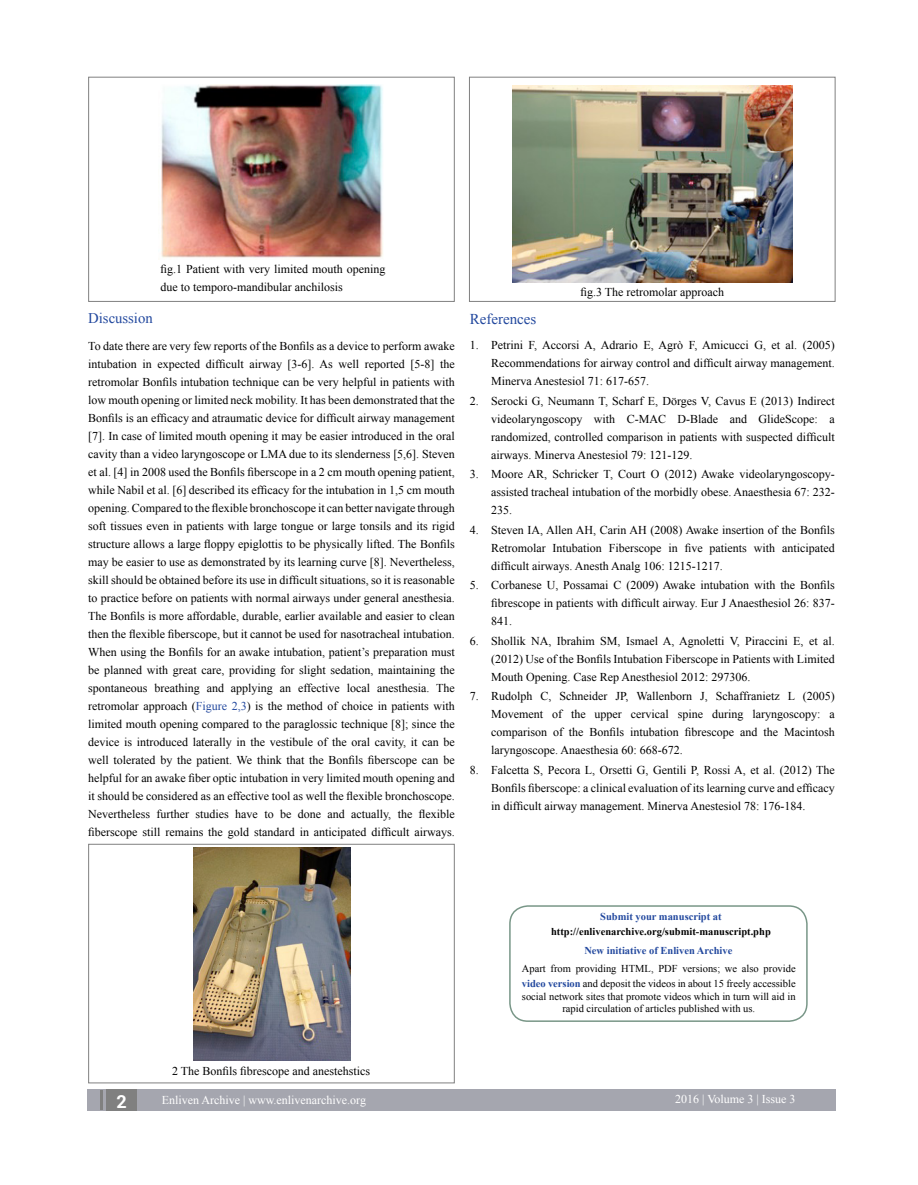
<style>
.page{position:relative;width:918px;height:1185px;background:#fff}
.page>*{position:absolute;margin:0;border:0;box-sizing:border-box;transform-origin:0 0}
.t1{font:700 18px "Roboto";color:#fff}
.Paragraph_Style3{font:15px "Times New Roman";color:#22489e}
.Paragraph_Style10{font:14.7px "Times New Roman";color:#22489e}
.Paragraph_Style3-2{font:12px/18px "Times New Roman";color:#000;text-align:justify}
.Paragraph_Style14{font:12px/18px "Times New Roman";color:#000;text-align:justify}
.t2{font:12px "Times New Roman";color:#fff}
.Paragraph_Style4{font:10.5px/15px "Times New Roman";color:#000}
.Paragraph_Style4-2{font:700 10.5px "Times New Roman";color:#22489e}
.Paragraph_Style4-3{font:700 10.5px "Times New Roman";color:#000}
.s1{color:#22489e}
.s2{font-weight:700;color:#22489e}
</style>
<div class="page">
<div style="left:87px;top:1089px;width:749px;height:22px;background:#a5a6af"></div>
<hr style="left:100px;top:1090px;width:3px;height:20px;background:#808080">
<div style="left:106px;top:1089px;width:31px;height:22px;background:#808080"></div>
<div style="left:88px;top:77px;width:367px;height:225px;background:#fff;border:1px solid #808080"></div>
<div style="left:469px;top:77px;width:367px;height:225px;background:#fff;border:1px solid #808080"></div>
<img style="left:161px;top:84px;width:222px;height:174px">
<div style="left:88px;top:844px;width:367px;height:239px;background:#fff;border:1px solid #808080"></div>
<img style="left:193px;top:848px;width:157px;height:213px">
<img style="left:513px;top:86px;width:279px;height:197px">
<div style="left:509px;top:905px;width:299px;height:117px;border:2px solid #789687;border-radius:18px"></div>
<p class="Paragraph_Style3-2" style="left:160px;top:259px;width:227px">fig.1 Patient with very limited mouth opening due to temporo-mandibular anchilosis</p>
<p class="Paragraph_Style10" style="left:88px;top:307px;width:66px">Discussion</p>
<p class="Paragraph_Style3-2" style="left:88px;top:336px;width:368px">To date there are very few reports of the Bonfils as a device to perform awake intubation in expected difficult airway [3-6]. As well reported [5-8] the retromolar Bonfils intubation technique can be very helpful in patients with low mouth opening or limited neck mobility. It has been demonstrated that the Bonfils is an efficacy and atraumatic device for difficult airway management [7]. In case of limited mouth opening it may be easier introduced in the oral cavity than a video laryngoscope or LMA due to its slenderness [5,6]. Steven et al. [4] in 2008 used the Bonfils fiberscope in a 2 cm mouth opening patient, while Nabil et al. [6] described its efficacy for the intubation in 1,5 cm mouth opening. Compared to the flexible bronchoscope it can better navigate through soft tissues even in patients with large tongue or large tonsils and its rigid structure allows a large floppy epiglottis to be physically lifted. The Bonfils may be easier to use as demonstrated by its learning curve [8]. Nevertheless, skill should be obtained before its use in difficult situations, so it is reasonable to practice before on patients with normal airways under general anesthesia.<br>The Bonfils is more affordable, durable, earlier available and easier to clean then the flexible fiberscope, but it cannot be used for nasotracheal intubation.<br>When using the Bonfils for an awake intubation, patient’s preparation must be planned with great care, providing for slight sedation, maintaining the spontaneous breathing and applying an effective local anesthesia. The retromolar approach (<span class="s1">Figure 2,3</span>) is the method of choice in patients with limited mouth opening compared to the paraglossic technique [8]; since the device is introduced laterally in the vestibule of the oral cavity, it can be well tolerated by the patient. We think that the Bonfils fiberscope can be helpful for an awake fiber optic intubation in very limited mouth opening and it should be considered as an effective tool as well the flexible bronchoscope.<br>Nevertheless further studies have to be done and actually, the flexible fiberscope still remains the gold standard in anticipated difficult airways.</p>
<p class="Paragraph_Style3-2" style="left:580px;top:283px;width:145px">fig.3 The retromolar approach</p>
<p class="Paragraph_Style3" style="left:470px;top:308px;width:68px">References</p>
<p class="Paragraph_Style14" style="left:491px;top:336px;width:345px;text-indent:-21px">1. Petrini F, Accorsi A, Adrario E, Agrò F, Amicucci G, et al. (2005)<br>Recommendations for airway control and difficult airway management.<br>Minerva Anestesiol 71: 617-657.</p>
<p class="Paragraph_Style14" style="left:491px;top:391px;width:345px;text-indent:-21px">2. Serocki G, Neumann T, Scharf E, Dörges V, Cavus E (2013) Indirect videolaryngoscopy with C-MAC D-Blade and GlideScope: a randomized, controlled comparison in patients with suspected difficult airways. Minerva Anestesiol 79: 121-129.</p>
<p class="Paragraph_Style14" style="left:491px;top:465px;width:345px;text-indent:-21px">3. Moore AR, Schricker T, Court O (2012) Awake videolaryngoscopy&shy;assisted tracheal intubation of the morbidly obese. Anaesthesia 67: 232- 235.</p>
<p class="Paragraph_Style14" style="left:491px;top:520px;width:345px;text-indent:-21px">4. Steven IA, Allen AH, Carin AH (2008) Awake insertion of the Bonfils Retromolar Intubation Fiberscope in five patients with anticipated difficult airways. Anesth Analg 106: 1215-1217.</p>
<p class="Paragraph_Style14" style="left:491px;top:576px;width:345px;text-indent:-21px">5. Corbanese U, Possamai C (2009) Awake intubation with the Bonfils fibrescope in patients with difficult airway. Eur J Anaesthesiol 26: 837- 841.</p>
<p class="Paragraph_Style14" style="left:491px;top:631px;width:345px;text-indent:-21px">6. Shollik NA, Ibrahim SM, Ismael A, Agnoletti V, Piraccini E, et al. (2012) Use of the Bonfils Intubation Fiberscope in Patients with Limited Mouth Opening. Case Rep Anesthesiol 2012: 297306.</p>
<p class="Paragraph_Style14" style="left:491px;top:687px;width:345px;text-indent:-21px">7. Rudolph C, Schneider JP, Wallenborn J, Schaffranietz L (2005)<br>Movement of the upper cervical spine during laryngoscopy: a comparison of the Bonfils intubation fibrescope and the Macintosh laryngoscope. Anaesthesia 60: 668-672.</p>
<p class="Paragraph_Style14" style="left:491px;top:760px;width:345px;text-indent:-21px">8. Falcetta S, Pecora L, Orsetti G, Gentili P, Rossi A, et al. (2012) The Bonfils fiberscope: a clinical evaluation of its learning curve and efficacy in difficult airway management. Minerva Anestesiol 78: 176-184.</p>
<p class="Paragraph_Style3-2" style="left:172px;top:1062px;width:200px">2 The Bonfils fibrescope and anestehstics</p>
<p class="Paragraph_Style4-2" style="left:600px;top:909px;width:123px">Submit your manuscript at</p>
<p class="Paragraph_Style4-3" style="left:551px;top:924px;width:221px">http://enlivenarchive.org/submit-manuscript.php</p>
<p class="Paragraph_Style4" style="left:522px;top:961px;width:275px">Apart from providing HTML, PDF versions; we also provide <span class="s2">video version</span> and deposit the videos in about 15 freely accessible</p>
<p class="Paragraph_Style4" style="left:522px;top:990px;width:275px;line-height:12.6px;text-align:center">social network sites that promote videos which in turn will aid in rapid circulation of articles published with us.</p>
<p class="Paragraph_Style4-2" style="left:584px;top:942px;width:149px">New initiative of Enliven Archive</p>
<p class="t1" style="left:116px;top:1089px;width:12px">2</p>
<p class="t2" style="left:162px;top:1092px;width:206px">Enliven Archive | www.enlivenarchive.org</p>
<p class="t2" style="left:675px;top:1091px;width:122px">2016 | Volume 3 | Issue 3</p>
</div>
